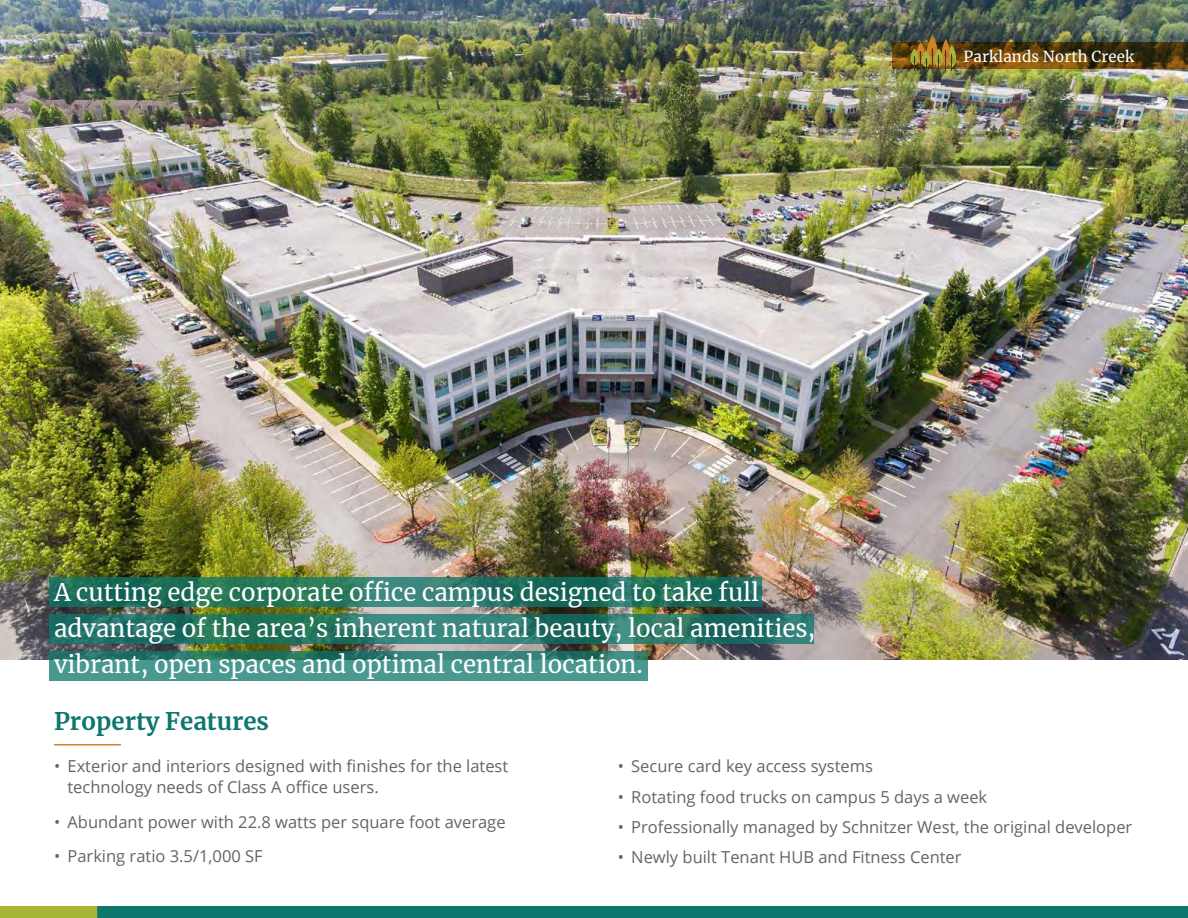
<style>
.page{position:relative;width:1188px;height:918px;background:#fff}
.page>*{position:absolute;margin:0;border:0;box-sizing:border-box;transform-origin:0 0}
.t1{font:24px/36px "Merriweather";color:#fff}
.t2{font:700 24px "Merriweather";color:#0d776d}
.t3{font:16.5px/21px "Open Sans";color:#636466}
.t4{font:15px "Merriweather";letter-spacing:.01em;color:#fff}
</style>
<div class="page">
<img style="left:0;top:0;width:1188px;height:660px">
<svg style="left:50px;top:578px;width:712px;height:29px"></svg>
<svg style="left:50px;top:614px;width:764px;height:30px"></svg>
<svg style="left:50px;top:651px;width:598px;height:29px;fill:#499991"></svg>
<hr style="left:54px;top:744px;width:67px;height:2px;background:#d08429">
<div style="left:0;top:906px;width:104px;height:12px;background:#a7b539"></div>
<div style="left:97px;top:906px;width:1091px;height:12px;background:#0d776d"></div>
<svg style="left:893px;top:42px;width:295px;height:26px"></svg>
<svg style="left:910px;top:37px;width:46px;height:34px"></svg>
<p class="t4" style="left:964px;top:46px;width:172px">Parklands North Creek</p>
<h1 class="t1" style="left:54px;top:574px;width:763px">A cutting edge corporate office campus designed to take full advantage of the area’s inherent natural beauty, local amenities, vibrant, open spaces and optimal central location.</h1>
<h1 class="t2" style="left:54px;top:705px;width:217px">Property Features</h1>
<p class="t3" style="left:67px;top:756px;width:442px;text-indent:-13px">• Exterior and interiors designed with finishes for the latest technology needs of Class A office users.</p>
<p class="t3" style="left:54px;top:811px;width:453px">• Abundant power with 22.8 watts per square foot average</p>
<p class="t3" style="left:54px;top:846px;width:210px">• Parking ratio 3.5/1,000 SF</p>
<p class="t3" style="left:618px;top:756px;width:257px">• Secure card key access systems</p>
<p class="t3" style="left:618px;top:786px;width:371px">• Rotating food trucks on campus 5 days a week</p>
<p class="t3" style="left:618px;top:816px;width:516px">• Professionally managed by Schnitzer West, the original developer</p>
<p class="t3" style="left:618px;top:846px;width:345px">• Newly built Tenant HUB and Fitness Center</p>
</div>
